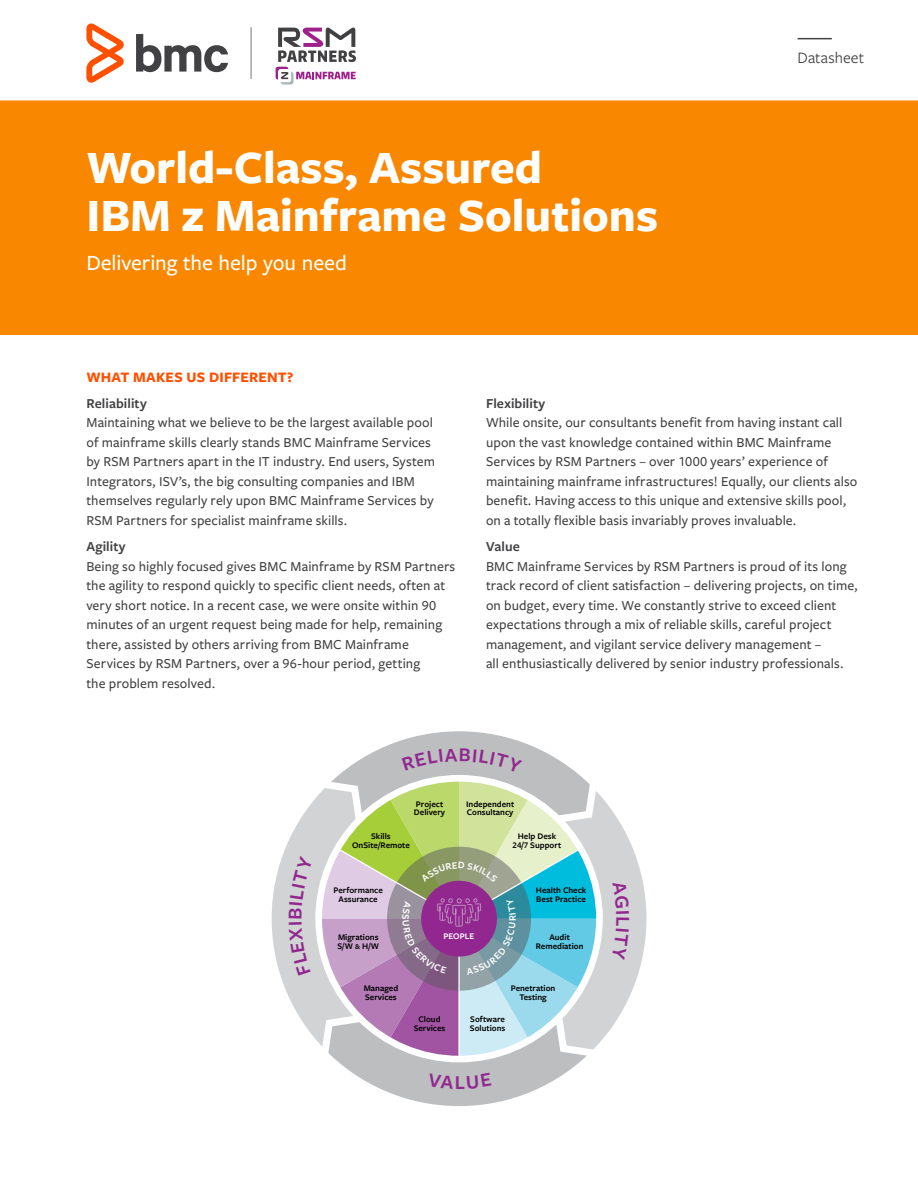
<style>
.page{position:relative;width:918px;height:1188px;background:#fff}
.page>*{position:absolute;margin:0;border:0;box-sizing:border-box;transform-origin:0 0}
.t1{font:700 48px/48px "Freight Sans Pro";color:#fff}
.t2{font:500 22.5px "Freight Sans Pro";letter-spacing:-.005em;color:#fff}
.t3{font:600 20.4px "Freight Sans Pro";color:#92278f}
.t4{font:16.5px "Freight Sans Pro";color:#414042}
.t5{font:700 15px "Freight Sans Pro";letter-spacing:.01em;color:#fe5000}
.t6{font:500 14.25px/19.5px "Freight Sans Pro";letter-spacing:.01em;color:#414042}
.t7{font:600 14.25px "Freight Sans Pro";letter-spacing:.005em;color:#414042}
.t8{font:600 10.2px "Freight Sans Pro";color:#fff}
.t9{font:600 9px/9px "Freight Sans Pro";color:#000;text-align:center}
.t10{font:600 9px "Freight Sans Pro";color:#fff}
.s1{font-size:7.65px}
</style>
<div class="page">
<div style="left:0;top:0;width:918px;height:335px;background:#f98700"></div>
<div style="left:0;top:0;width:918px;height:100px;background:#fff"></div>
<hr style="left:798px;top:38px;width:34px;height:1px;background:#414042">
<svg style="left:86px;top:23px;width:38px;height:60px;background:#feb391"></svg>
<svg style="left:136px;top:34px;width:92px;height:38px;background:#aaaaab"></svg>
<hr style="left:251px;top:27px;width:1px;height:52px;background:#75787a">
<svg style="left:276px;top:28px;width:80px;height:57px;background:#c5b6c3"></svg>
<svg style="left:272px;top:731px;width:374px;height:375px"></svg>
<h1 class="t1" style="left:86px;top:142px;width:573px">World-Class, Assured<br>IBM z Mainframe Solutions</h1>
<h2 class="t2" style="left:86px;top:247px;width:262px">Delivering the help you need</h2>
<p class="t4" style="left:798px;top:46px;width:68px">Datasheet</p>
<p class="t5" style="left:86px;top:367px;width:209px">WHAT MAKES US DIFFERENT?</p>
<p class="t7" style="left:86px;top:394px;width:62px">Reliability</p>
<p class="t6" style="left:86px;top:413px;width:350px">Maintaining what we believe to be the largest available pool of mainframe skills clearly stands BMC Mainframe Services by RSM Partners apart in the IT industry. End users, System Integrators, ISV’s, the big consulting companies and IBM themselves regularly rely upon BMC Mainframe Services by RSM Partners for specialist mainframe skills.</p>
<p class="t7" style="left:86px;top:537px;width:41px">Agility</p>
<p class="t6" style="left:86px;top:556px;width:370px">Being so highly focused gives BMC Mainframe by RSM Partners the agility to respond quickly to specific client needs, often at very short notice. In a recent case, we were onsite within 90 minutes of an urgent request being made for help, remaining there, assisted by others arriving from BMC Mainframe Services by RSM Partners, over a 96-hour period, getting<br>the problem resolved.</p>
<p class="t7" style="left:486px;top:394px;width:61px">Flexibility</p>
<p class="t6" style="left:486px;top:413px;width:373px">While onsite, our consultants benefit from having instant call upon the vast knowledge contained within BMC Mainframe Services by RSM Partners – over 1000 years’ experience of maintaining mainframe infrastructures! Equally, our clients also benefit. Having access to this unique and extensive skills pool, on a totally flexible basis invariably proves invaluable.</p>
<p class="t7" style="left:486px;top:537px;width:35px">Value</p>
<p class="t6" style="left:486px;top:556px;width:373px">BMC Mainframe Services by RSM Partners is proud of its long track record of client satisfaction – delivering projects, on time, on budget, every time. We constantly strive to exceed client expectations through a mix of reliable skills, careful project management, and vigilant service delivery management –<br>all enthusiastically delivered by senior industry professionals.</p>
<p class="t9" style="left:414px;top:799px;width:33px;text-align:left">Project<br>Delivery</p>
<p class="t9" style="left:466px;top:799px;width:50px;text-align:left">Independent<br>Consultancy</p>
<p class="t9" style="left:352px;top:832px;width:59px">Skills<br>OnSite/Remote</p>
<p class="t9" style="left:513px;top:832px;width:50px">Help Desk<br>24/7 Support</p>
<p class="t9" style="left:333px;top:885px;width:51px">Performance<br>Assurance</p>
<p class="t9" style="left:536px;top:885px;width:52px;text-align:left">Health Check<br>Best Practice</p>
<p class="t8" style="left:506px;top:921px;width:8px;rotate:-90deg">R</p>
<p class="t9" style="left:337px;top:933px;width:43px;text-align:left">Migrations<br>S/W <span class="s1">&amp;</span> H/W</p>
<p class="t10" style="left:443px;top:930px;width:32px">PEOPLE</p>
<p class="t9" style="left:536px;top:933px;width:49px">Audit<br>Remediation</p>
<p class="t9" style="left:364px;top:983px;width:36px;text-align:left">Managed<br>Services</p>
<p class="t9" style="left:511px;top:983px;width:46px">Penetration<br>Testing</p>
<p class="t9" style="left:414px;top:1015px;width:33px">Cloud<br>Services</p>
<p class="t9" style="left:470px;top:1015px;width:37px;text-align:left">Software<br>Solutions</p>
<h3 class="t3" style="left:455px;top:1068px;width:12px">L</h3>
</div>
